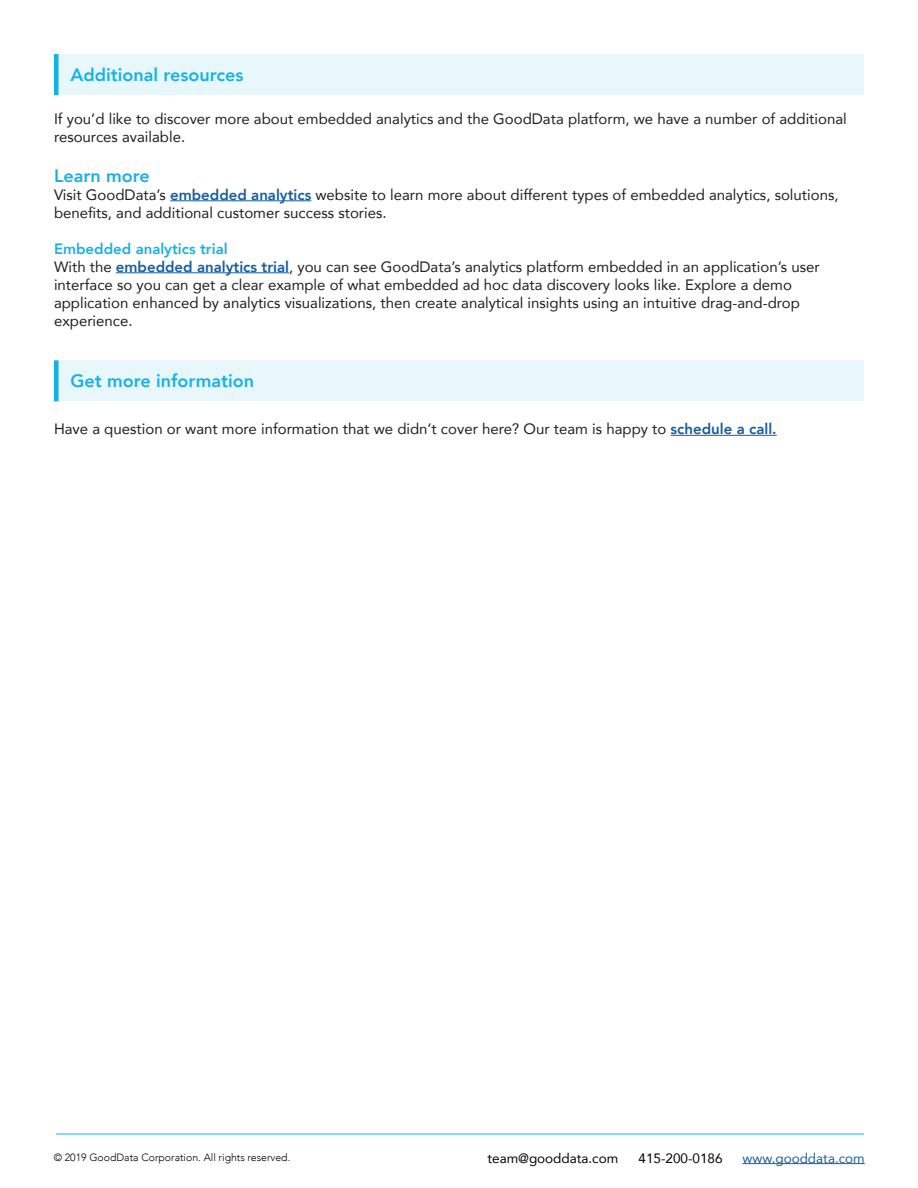
<style>
.page{position:relative;width:918px;height:1188px;background:#fff}
.page>*{position:absolute;margin:0;border:0;box-sizing:border-box;transform-origin:0 0}
.t1{font:800 18px "Avenir";color:#1ab1e2}
.t2{font:15px/18px "Avenir";color:#231f20}
.t3{font:800 15px "Avenir";color:#1ab1e2}
.t4{font:13.5px "Avenir";color:#000}
.t5{font:13.5px "Avenir";color:#175d9e}
.t6{font:300 10.5px "Avenir";color:#000}
.s1{font-weight:800;color:#175d9e}
</style>
<div class="page">
<hr style="left:54px;top:54px;width:4px;height:41px;background:#14b2e2">
<hr style="left:54px;top:360px;width:4px;height:41px;background:#14b2e2">
<div style="left:58px;top:54px;width:806px;height:41px;background:#e7f7fc"></div>
<div style="left:58px;top:360px;width:806px;height:41px;background:#e7f7fc"></div>
<hr style="left:170px;top:200px;width:141px;height:1px;background:#175d9e">
<hr style="left:116px;top:272px;width:173px;height:1px;background:#175d9e">
<hr style="left:671px;top:435px;width:106px;height:1px;background:#175d9e">
<hr style="left:742px;top:1163px;width:123px;height:1px;background:#175d9e">
<hr style="left:56px;top:1134px;width:808px;height:1px;background:#1ab1e2">
<p class="t1" style="left:70px;top:61px;width:175px">Additional resources</p>
<p class="t2" style="left:54px;top:109px;width:794px">If you’d like to discover more about embedded analytics and the GoodData platform, we have a number of additional resources available.</p>
<p class="t1" style="left:54px;top:161px;width:97px">Learn more</p>
<p class="t2" style="left:54px;top:185px;width:786px">Visit GoodData’s <span class="s1">embedded analytics</span> website to learn more about different types of embedded analytics, solutions, benefits, and additional customer success stories.</p>
<p class="t3" style="left:54px;top:237px;width:175px">Embedded analytics trial</p>
<p class="t2" style="left:54px;top:257px;width:767px">With the <span class="s1">embedded analytics trial</span>, you can see GoodData’s analytics platform embedded in an application’s user interface so you can get a clear example of what embedded ad hoc data discovery looks like. Explore a demo application enhanced by analytics visualizations, then create analytical insights using an intuitive drag-and-drop experience.</p>
<p class="t1" style="left:70px;top:367px;width:185px">Get more information</p>
<p class="t2" style="left:54px;top:420px;width:724px">Have a question or want more information that we didn’t cover here? Our team is happy to <span class="s1">schedule a call.</span></p>
<p class="t6" style="left:54px;top:1151px;width:238px">© 2019 GoodData Corporation. All rights reserved.</p>
<p class="t4" style="left:487px;top:1147px;width:132px">team@gooddata.com</p>
<p class="t4" style="left:639px;top:1147px;width:86px">415-200-0186</p>
<p class="t5" style="left:742px;top:1147px;width:124px">www.gooddata.com</p>
</div>
